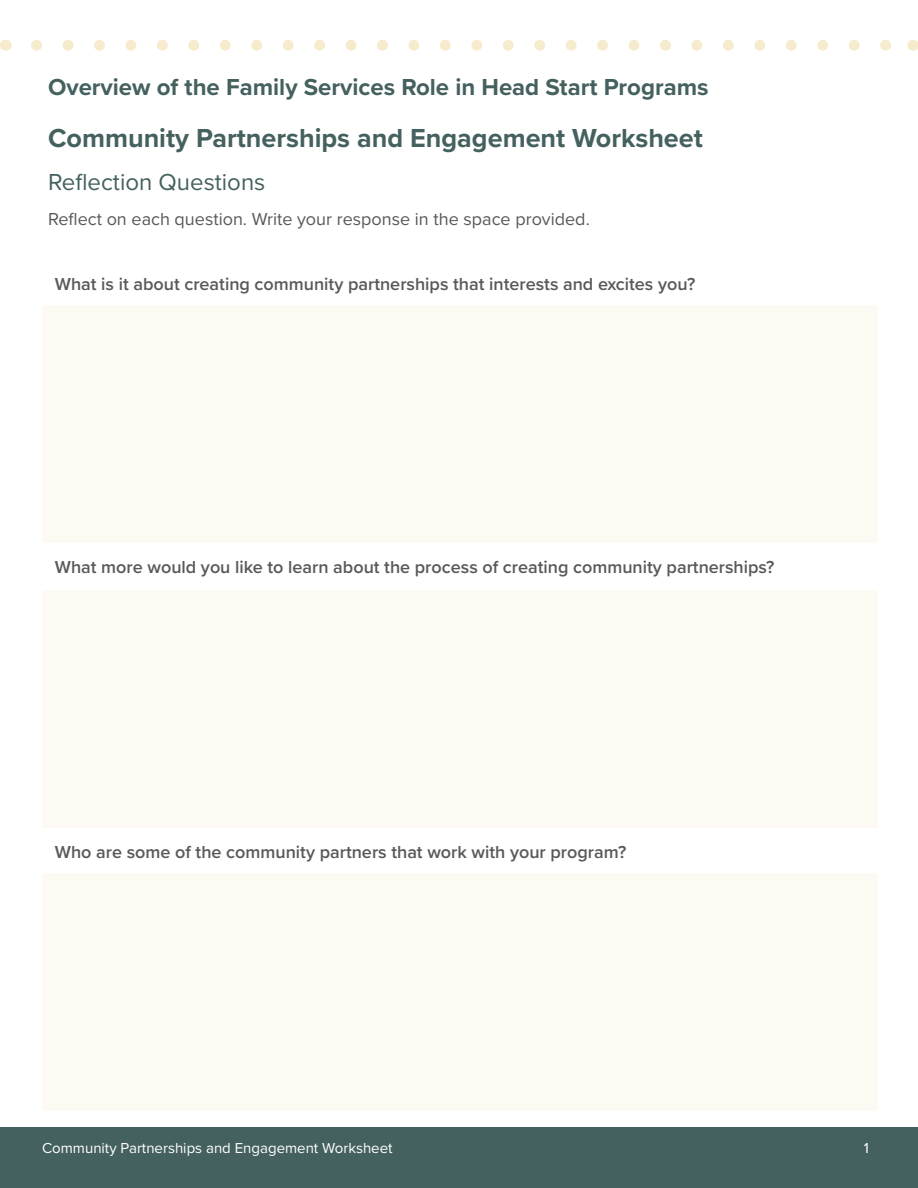
<style>
.page{position:relative;width:918px;height:1188px;background:#fff}
.page>*{position:absolute;margin:0;border:0;box-sizing:border-box;transform-origin:0 0}
.t1{font:700 27px "Proxima Nova";color:#45615f}
.t2{font:700 24px "Proxima Nova";color:#45615f}
.t3{font:24px "Proxima Nova";color:#45615f}
.t4{font:600 18px "Proxima Nova";color:#58595b}
.t5{font:18px "Proxima Nova";color:#58595b}
.t6{font:15px "Proxima Nova";color:#fff}
</style>
<div class="page">
<div style="left:0;top:1127px;width:918px;height:61px;background:#45615f"></div>
<svg style="left:37px;top:40px;width:854px;height:11px"></svg>
<div style="left:42px;top:305px;width:836px;height:237px;background:#fdfaf3"></div>
<div style="left:42px;top:590px;width:836px;height:238px;background:#fdfaf3"></div>
<div style="left:42px;top:873px;width:836px;height:238px;background:#fdfaf3"></div>
<p class="t2" style="left:48px;top:69px;width:662px">Overview of the Family Services Role in Head Start Programs</p>
<h1 class="t1" style="left:48px;top:118px;width:656px">Community Partnerships and Engagement Worksheet</h1>
<h2 class="t3" style="left:48px;top:164px;width:219px">Reflection Questions</h2>
<p class="t5" style="left:48px;top:205px;width:543px">Reflect on each question. Write your response in the space provided.</p>
<p class="t4" style="left:55px;top:270px;width:642px">What is it about creating community partnerships that interests and excites you?</p>
<p class="t4" style="left:55px;top:554px;width:721px">What more would you like to learn about the process of creating community partnerships?</p>
<p class="t4" style="left:55px;top:838px;width:573px">Who are some of the community partners that work with your program?</p>
<p class="t6" style="left:42px;top:1137px;width:352px">Community Partnerships and Engagement Worksheet</p>
<p class="t6" style="left:864px;top:1137px;width:7px">1</p>
</div>
